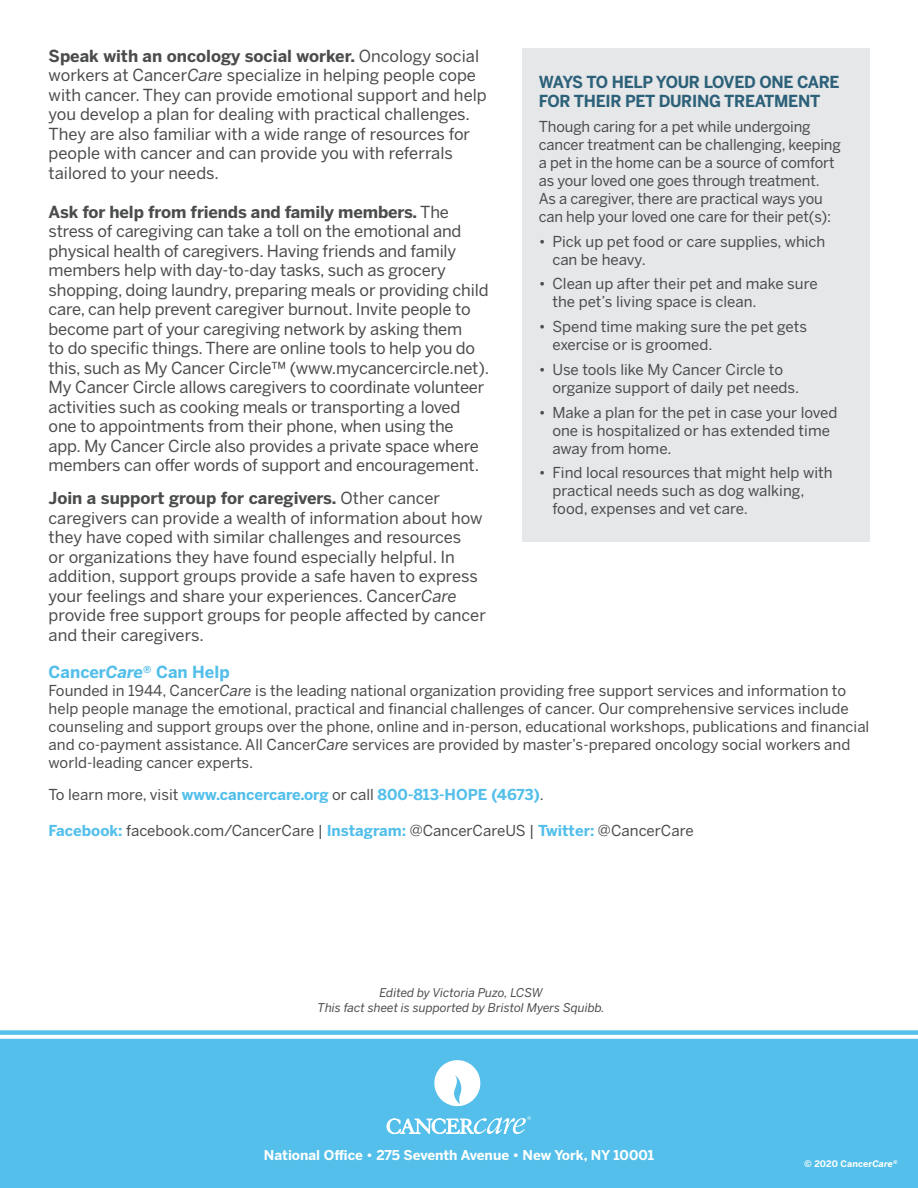
<style>
.page{position:relative;width:918px;height:1188px;background:#fff}
.page>*{position:absolute;margin:0;border:0;box-sizing:border-box;transform-origin:0 0}
.Leadder{font:16.5px/19.5px "Benton Sans";letter-spacing:-.01em;color:#4b4c4d}
.Leadder-2{font:700 16.5px/19.5px "Benton Sans";letter-spacing:-.02em;color:#2c6179;scale:.96 1}
.Leadder-3{font:700 16.5px "Benton Sans";color:#53bfea}
.Leadder-4{font:15px/18px "Benton Sans";color:#4b4c4d}
.Leadder-5{font:700 15px "Benton Sans";color:#53bfea}
.t1{font:700 13.5px "Benton Sans";color:#fff}
.Leadder-6{font:italic 12px "Benton Sans";color:#4b4c4d}
.Leadder-7{font:700 9px "Benton Sans";letter-spacing:.005em;color:#fff}
.s1{font-weight:700}
.s2{font-style:italic}
.s3{font-weight:400;color:#4b4c4d}
.s4{font-weight:700;color:#53bfea}
</style>
<div class="page">
<div style="left:0;top:1039px;width:918px;height:149px;background:#53bfea"></div>
<svg style="left:433px;top:1058px;width:49px;height:50px"></svg>
<svg style="left:387px;top:1116px;width:144px;height:18px"></svg>
<div style="left:0;top:1030px;width:918px;height:5px;background:#53bfea"></div>
<div style="left:522px;top:49px;width:347px;height:493px;background:#e6e7e9"></div>
<p class="Leadder" style="left:49px;top:46px;width:440px"><span class="s1">Speak with an oncology social worker.</span> Oncology social workers at Cancer<span class="s2">Care</span> specialize in helping people cope with cancer. They can provide emotional support and help you develop a plan for dealing with practical challenges.<br>They are also familiar with a wide range of resources for people with cancer and can provide you with referrals tailored to your needs.</p>
<p class="Leadder" style="left:49px;top:202px;width:442px"><span class="s1">Ask for help from friends and family members.</span> The stress of caregiving can take a toll on the emotional and physical health of caregivers. Having friends and family members help with day-to-day tasks, such as grocery shopping, doing laundry, preparing meals or providing child care, can help prevent caregiver burnout. Invite people to become part of your caregiving network by asking them<br>to do specific things. There are online tools to help you do this, such as My Cancer Circle™ (www.mycancercircle.net).<br>My Cancer Circle allows caregivers to coordinate volunteer activities such as cooking meals or transporting a loved one to appointments from their phone, when using the app. My Cancer Circle also provides a private space where members can offer words of support and encouragement.</p>
<p class="Leadder" style="left:49px;top:488px;width:439px"><span class="s1">Join a support group for caregivers.</span> Other cancer caregivers can provide a wealth of information about how they have coped with similar challenges and resources<br>or organizations they have found especially helpful. In addition, support groups provide a safe haven to express your feelings and share your experiences. Cancer<span class="s2">Care </span>provide free support groups for people affected by cancer and their caregivers.</p>
<p class="Leadder-2" style="left:539px;top:72px;width:315px">WAYS TO HELP YOUR LOVED ONE CARE<br>FOR THEIR PET DURING TREATMENT</p>
<p class="Leadder-4" style="left:539px;top:117px;width:303px">Though caring for a pet while undergoing cancer treatment can be challenging, keeping a pet in the home can be a source of comfort as your loved one goes through treatment.<br>As a caregiver, there are practical ways you can help your loved one care for their pet(s):</p>
<p class="Leadder-4" style="left:552px;top:232px;width:275px;text-indent:-14px">• Pick up pet food or care supplies, which can be heavy.</p>
<p class="Leadder-4" style="left:552px;top:275px;width:267px;text-indent:-14px">• Clean up after their pet and make sure the pet’s living space is clean.</p>
<p class="Leadder-4" style="left:552px;top:318px;width:256px;text-indent:-14px">• Spend time making sure the pet gets exercise or is groomed.</p>
<p class="Leadder-4" style="left:552px;top:360px;width:248px;text-indent:-14px">• Use tools like My Cancer Circle to organize support of daily pet needs.</p>
<p class="Leadder-4" style="left:552px;top:403px;width:286px;text-indent:-14px">• Make a plan for the pet in case your loved one is hospitalized or has extended time away from home.</p>
<p class="Leadder-4" style="left:552px;top:464px;width:282px;text-indent:-14px">• Find local resources that might help with practical needs such as dog walking, food, expenses and vet care.</p>
<p class="Leadder-3" style="left:49px;top:662px;width:183px">Cancer<span class="s2">Care</span><sup>®</sup> Can Help</p>
<p class="Leadder-4" style="left:49px;top:682px;width:822px">Founded in 1944, Cancer<span class="s2">Care</span> is the leading national organization providing free support services and information to help people manage the emotional, practical and financial challenges of cancer. Our comprehensive services include counseling and support groups over the phone, online and in-person, educational workshops, publications and financial and co-payment assistance. All Cancer<span class="s2">Care</span> services are provided by master’s-prepared oncology social workers and world-leading cancer experts.</p>
<p class="Leadder-5" style="left:49px;top:785px;width:497px"><span class="s3">To learn more, visit</span> www.cancercare.org <span class="s3">or call</span> 800-813-HOPE (4673)<span class="s3">.</span></p>
<p class="Leadder-4" style="left:49px;top:821px;width:647px"><span class="s4">Facebook:</span> facebook.com/CancerCare | <span class="s4">Instagram:</span> @CancerCareUS | <span class="s4">Twitter:</span> @CancerCare</p>
<p class="Leadder-6" style="left:379px;top:986px;width:165px">Edited by Victoria Puzo, LCSW</p>
<p class="Leadder-6" style="left:318px;top:1001px;width:289px">This fact sheet is supported by Bristol Myers Squibb.</p>
<p class="t1" style="left:264px;top:1147px;width:392px">National Office • 275 Seventh Avenue • New York, NY 10001</p>
<p class="Leadder-7" style="left:804px;top:1158px;width:95px">© 2020 Cancer<span class="s2">Care</span><sup>®</sup></p>
</div>
